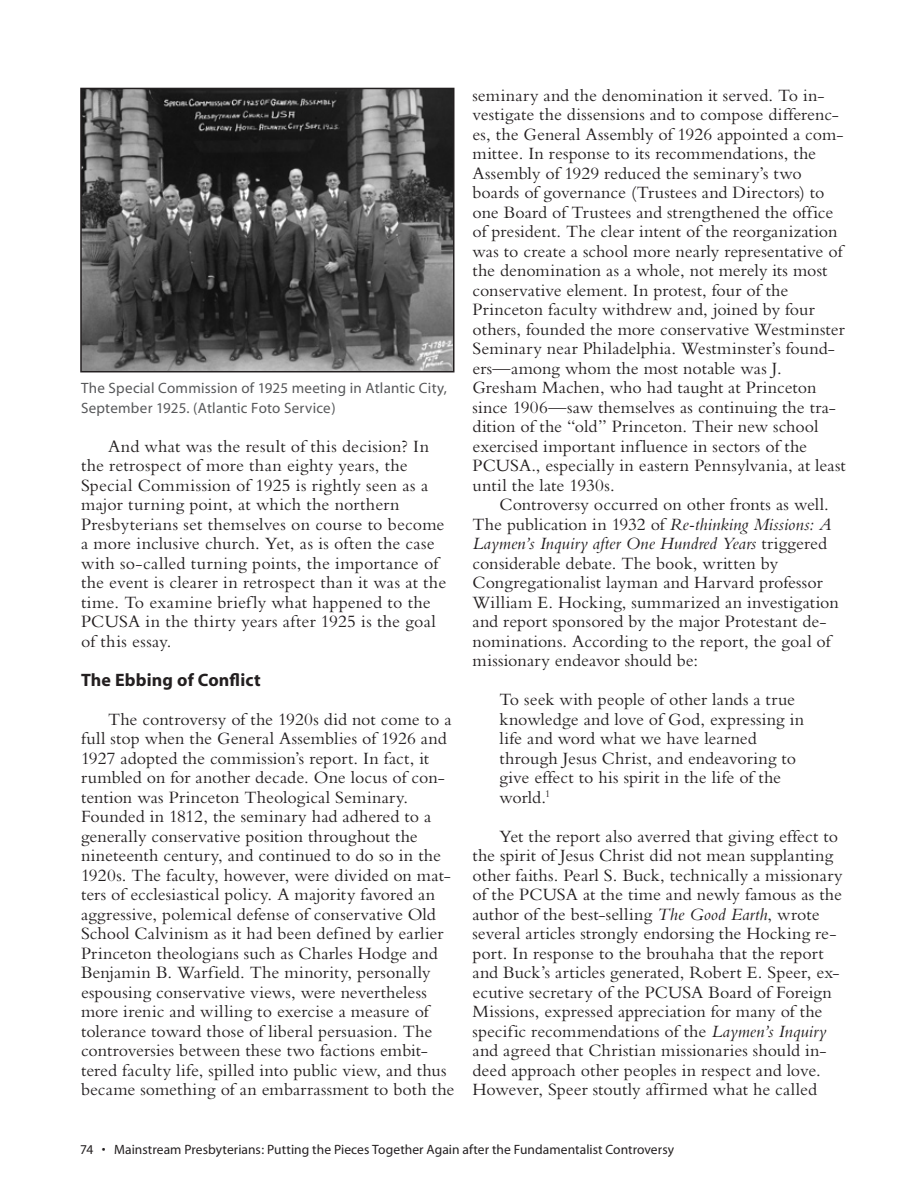
<style>
.page{position:relative;width:918px;height:1188px;background:#fff}
.page>*{position:absolute;margin:0;border:0;box-sizing:border-box;transform-origin:0 0}
.feature_extract{font:18px/19.5px "Bembo";letter-spacing:.005em;color:#231f20}
.feature_subhead{font:700 18px "Myriad";letter-spacing:.01em;color:#231f20}
.feature_captions{font:15px/19.5px "Myriad";letter-spacing:.015em;color:#57585a}
.t1{font:13.5px "Myriad";letter-spacing:.005em;color:#231f20}
.s1{font-style:italic}
</style>
<div class="page">
<img style="left:83px;top:91px;width:368px;height:278px">
<div style="left:80px;top:88px;width:374px;height:284px;border:2px solid #231f20"></div>
<p class="feature_captions" style="left:81px;top:379px;width:368px">The Special Commission of 1925 meeting in Atlantic City,<br>September 1925. (Atlantic Foto Service)</p>
<p class="feature_extract" style="left:81px;top:436px;width:367px;text-indent:27px">And what was the result of this decision? In the retrospect of more than eighty years, the Special Commission of 1925 is rightly seen as a major turning point, at which the northern Presbyterians set themselves on course to become a more inclusive church. Yet, as is often the case with so-called turning points, the importance of the event is clearer in retrospect than it was at the time. To examine briefly what happened to the PCUSA in the thirty years after 1925 is the goal of this essay.</p>
<p class="feature_subhead" style="left:81px;top:670px;width:181px">The Ebbing of Conflict</p>
<p class="feature_extract" style="left:81px;top:709px;width:375px;text-indent:27px">The controversy of the 1920s did not come to a full stop when the General Assemblies of 1926 and 1927 adopted the commission’s report. In fact, it rumbled on for another decade. One locus of con&shy;tention was Princeton Theological Seminary.<br>Founded in 1812, the seminary had adhered to a generally conservative position throughout the nineteenth century, and continued to do so in the 1920s. The faculty, however, were divided on mat&shy;ters of ecclesiastical policy. A majority favored an aggressive, polemical defense of conservative Old School Calvinism as it had been defined by earlier Princeton theologians such as Charles Hodge and Benjamin B. Warfield. The minority, personally espousing conservative views, were nevertheless more irenic and willing to exercise a measure of tolerance toward those of liberal persuasion. The controversies between these two factions embit&shy;tered faculty life, spilled into public view, and thus became something of an embarrassment to both the</p>
<p class="feature_extract" style="left:472px;top:85px;width:375px">seminary and the denomination it served. To in&shy;vestigate the dissensions and to compose differenc&shy;es, the General Assembly of 1926 appointed a com&shy;mittee. In response to its recommendations, the Assembly of 1929 reduced the seminary’s two boards of governance (Trustees and Directors) to one Board of Trustees and strengthened the office of president. The clear intent of the reorganization was to create a school more nearly representative of the denomination as a whole, not merely its most conservative element. In protest, four of the Princeton faculty withdrew and, joined by four others, founded the more conservative Westminster Seminary near Philadelphia. Westminster’s found&shy;ers—among whom the most notable was J.<br>Gresham Machen, who had taught at Princeton since 1906—saw themselves as continuing the tra&shy;dition of the “old” Princeton. Their new school exercised important influence in sectors of the PCUSA., especially in eastern Pennsylvania, at least until the late 1930s.</p>
<p class="feature_extract" style="left:472px;top:494px;width:368px;text-indent:27px">Controversy occurred on other fronts as well.<br>The publication in 1932 of <span class="s1">Re-thinking Missions: A Laymen’s Inquiry after One Hundred Years</span> triggered considerable debate. The book, written by Congregationalist layman and Harvard professor William E. Hocking, summarized an investigation and report sponsored by the major Protestant de&shy;nominations. According to the report, the goal of missionary endeavor should be:</p>
<p class="feature_extract" style="left:500px;top:689px;width:306px">To seek with people of other lands a true knowledge and love of God, expressing in life and word what we have learned through Jesus Christ, and endeavoring to give effect to his spirit in the life of the world.<sup>1</sup></p>
<p class="feature_extract" style="left:472px;top:826px;width:372px;text-indent:27px">Yet the report also averred that giving effect to the spirit of Jesus Christ did not mean supplanting other faiths. Pearl S. Buck, technically a missionary of the PCUSA at the time and newly famous as the author of the best-selling <span class="s1">The Good Earth</span>, wrote several articles strongly endorsing the Hocking re&shy;port. In response to the brouhaha that the report and Buck’s articles generated, Robert E. Speer, ex&shy;ecutive secretary of the PCUSA Board of Foreign Missions, expressed appreciation for many of the specific recommendations of the <span class="s1">Laymen’s Inquiry </span>and agreed that Christian missionaries should in&shy;deed approach other peoples in respect and love.<br>However, Speer stoutly affirmed what he called</p>
<p class="t1" style="left:80px;top:1142px;width:596px">74 • Mainstream Presbyterians: Putting the Pieces Together Again after the Fundamentalist Controversy</p>
</div>
